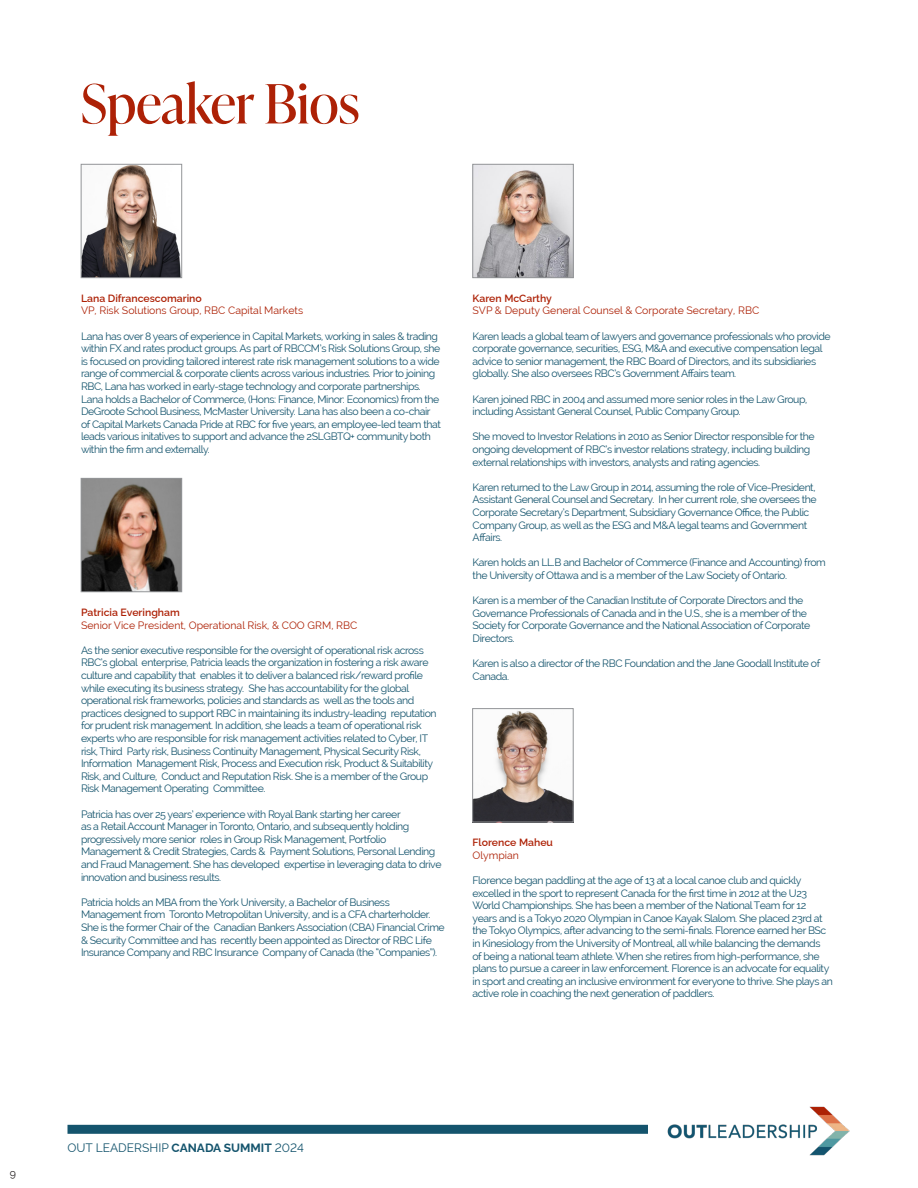
<style>
.page{position:relative;width:918px;height:1188px;background:#fff}
.page>*{position:absolute;margin:0;border:0;box-sizing:border-box;transform-origin:0 0}
.t1{font:54px "Ivy Presto Display";color:#ad2106}
.t2{font:12px "Raleway";color:#14546d}
.t3{font:10.5px/12.6px "Raleway";letter-spacing:-.04em;color:#14546d}
.t4{font:10.5px "Raleway";color:#ad2106}
.t5{font:600 10.5px "Raleway";color:#ad2106}
.t6{font:10.5px "Raleway";color:#231f20}
.s1{font-weight:700}
</style>
<div class="page">
<div style="left:68px;top:1125px;width:580px;height:9px;background:#14546d"></div>
<img style="left:667px;top:1106px;width:183px;height:50px">
<img style="left:83px;top:166px;width:97px;height:110px">
<div style="left:81px;top:164px;width:101px;height:114px;border:1px solid #939598"></div>
<img style="left:83px;top:480px;width:97px;height:110px">
<div style="left:81px;top:478px;width:101px;height:114px;border:1px solid #939598"></div>
<img style="left:475px;top:166px;width:96px;height:110px">
<div style="left:473px;top:164px;width:100px;height:114px;border:1px solid #939598"></div>
<img style="left:475px;top:710px;width:96px;height:110px">
<div style="left:473px;top:708px;width:100px;height:114px;border:1px solid #939598"></div>
<p class="t1" style="left:81px;top:65px;width:280px">Speaker Bios</p>
<p class="t5" style="left:81px;top:290px;width:122px">Lana Difrancescomarino</p>
<p class="t4" style="left:81px;top:305px;width:224px">VP, Risk Solutions Group, RBC Capital Markets</p>
<p class="t3" style="left:81px;top:330px;width:361px">Lana has over 8 years of experience in Capital Markets, working in sales &amp; trading within FX and rates product groups. As part of RBCCM’s Risk Solutions Group, she is focused on providing tailored interest rate risk management solutions to a wide range of commercial &amp; corporate clients across various industries. Prior to joining RBC, Lana has worked in early-stage technology and corporate partnerships.<br>Lana holds a Bachelor of Commerce, (Hons: Finance, Minor: Economics) from the DeGroote School Business, McMaster University. Lana has also been a co-chair of Capital Markets Canada Pride at RBC for five years, an employee-led team that leads various initatives to support and advance the 2SLGBTQ+ community both within the firm and externally.</p>
<p class="t5" style="left:81px;top:604px;width:100px">Patricia Everingham</p>
<p class="t4" style="left:81px;top:619px;width:278px">Senior Vice President, Operational Risk, &amp; COO GRM, RBC</p>
<p class="t3" style="left:81px;top:644px;width:357px">As the senior executive responsible for the oversight of operational risk across RBC’s global enterprise, Patricia leads the organization in fostering a risk aware culture and capability that enables it to deliver a balanced risk/reward profile while executing its business strategy. She has accountability for the global operational risk frameworks, policies and standards as well as the tools and practices designed to support RBC in maintaining its industry-leading reputation for prudent risk management. In addition, she leads a team of operational risk experts who are responsible for risk management activities related to Cyber, IT risk, Third Party risk, Business Continuity Management, Physical Security Risk, Information Management Risk, Process and Execution risk, Product &amp; Suitability Risk, and Culture, Conduct and Reputation Risk. She is a member of the Group Risk Management Operating Committee.</p>
<p class="t3" style="left:81px;top:807px;width:362px">Patricia has over 25 years’ experience with Royal Bank starting her career<br>as a Retail Account Manager in Toronto, Ontario, and subsequently holding progressively more senior roles in Group Risk Management, Portfolio Management &amp; Credit Strategies, Cards &amp; Payment Solutions, Personal Lending and Fraud Management. She has developed expertise in leveraging data to drive innovation and business results.</p>
<p class="t3" style="left:81px;top:896px;width:365px">Patricia holds an MBA from the York University, a Bachelor of Business Management from Toronto Metropolitan University, and is a CFA charterholder.<br>She is the former Chair of the Canadian Bankers Association (CBA) Financial Crime &amp; Security Committee and has recently been appointed as Director of RBC Life Insurance Company and RBC Insurance Company of Canada (the “Companies”).</p>
<p class="t5" style="left:473px;top:290px;width:81px">Karen McCarthy</p>
<p class="t4" style="left:473px;top:305px;width:288px">SVP &amp; Deputy General Counsel &amp; Corporate Secretary, RBC</p>
<p class="t3" style="left:473px;top:330px;width:360px">Karen leads a global team of lawyers and governance professionals who provide corporate governance, securities, ESG, M&amp;A and executive compensation legal advice to senior management, the RBC Board of Directors, and its subsidiaries globally. She also oversees RBC’s Government Affairs team.</p>
<p class="t3" style="left:473px;top:393px;width:336px">Karen joined RBC in 2004 and assumed more senior roles in the Law Group, including Assistant General Counsel, Public Company Group.</p>
<p class="t3" style="left:473px;top:430px;width:344px">She moved to Investor Relations in 2010 as Senior Director responsible for the ongoing development of RBC’s investor relations strategy, including building external relationships with investors, analysts and rating agencies.</p>
<p class="t3" style="left:473px;top:481px;width:346px">Karen returned to the Law Group in 2014, assuming the role of Vice-President, Assistant General Counsel and Secretary. In her current role, she oversees the Corporate Secretary’s Department, Subsidiary Governance Office, the Public Company Group, as well as the ESG and M&amp;A legal teams and Government Affairs.</p>
<p class="t3" style="left:473px;top:556px;width:355px">Karen holds an LL.B and Bachelor of Commerce (Finance and Accounting) from the University of Ottawa and is a member of the Law Society of Ontario.</p>
<p class="t3" style="left:473px;top:594px;width:339px">Karen is a member of the Canadian Institute of Corporate Directors and the Governance Professionals of Canada and in the U.S., she is a member of the Society for Corporate Governance and the National Association of Corporate Directors.</p>
<p class="t3" style="left:473px;top:657px;width:349px">Karen is also a director of the RBC Foundation and the Jane Goodall Institute of<br>Canada.</p>
<p class="t5" style="left:473px;top:834px;width:82px">Florence Maheu</p>
<p class="t4" style="left:473px;top:849px;width:48px">Olympian</p>
<p class="t3" style="left:473px;top:874px;width:362px">Florence began paddling at the age of 13 at a local canoe club and quickly excelled in the sport to represent Canada for the first time in 2012 at the U23<br>World Championships. She has been a member of the National Team for 12 years and is a Tokyo 2020 Olympian in Canoe Kayak Slalom. She placed 23rd at the Tokyo Olympics, after advancing to the semi-finals. Florence earned her BSc in Kinesiology from the University of Montreal, all while balancing the demands<br>of being a national team athlete. When she retires from high-performance, she plans to pursue a career in law enforcement. Florence is an advocate for equality in sport and creating an inclusive environment for everyone to thrive. She plays an active role in coaching the next generation of paddlers.</p>
<p class="t6" style="left:10px;top:1167px;width:8px">9</p>
<p class="t2" style="left:68px;top:1141px;width:238px">OUT LEADERSHIP <span class="s1">CANADA SUMMIT</span> 2024</p>
</div>
